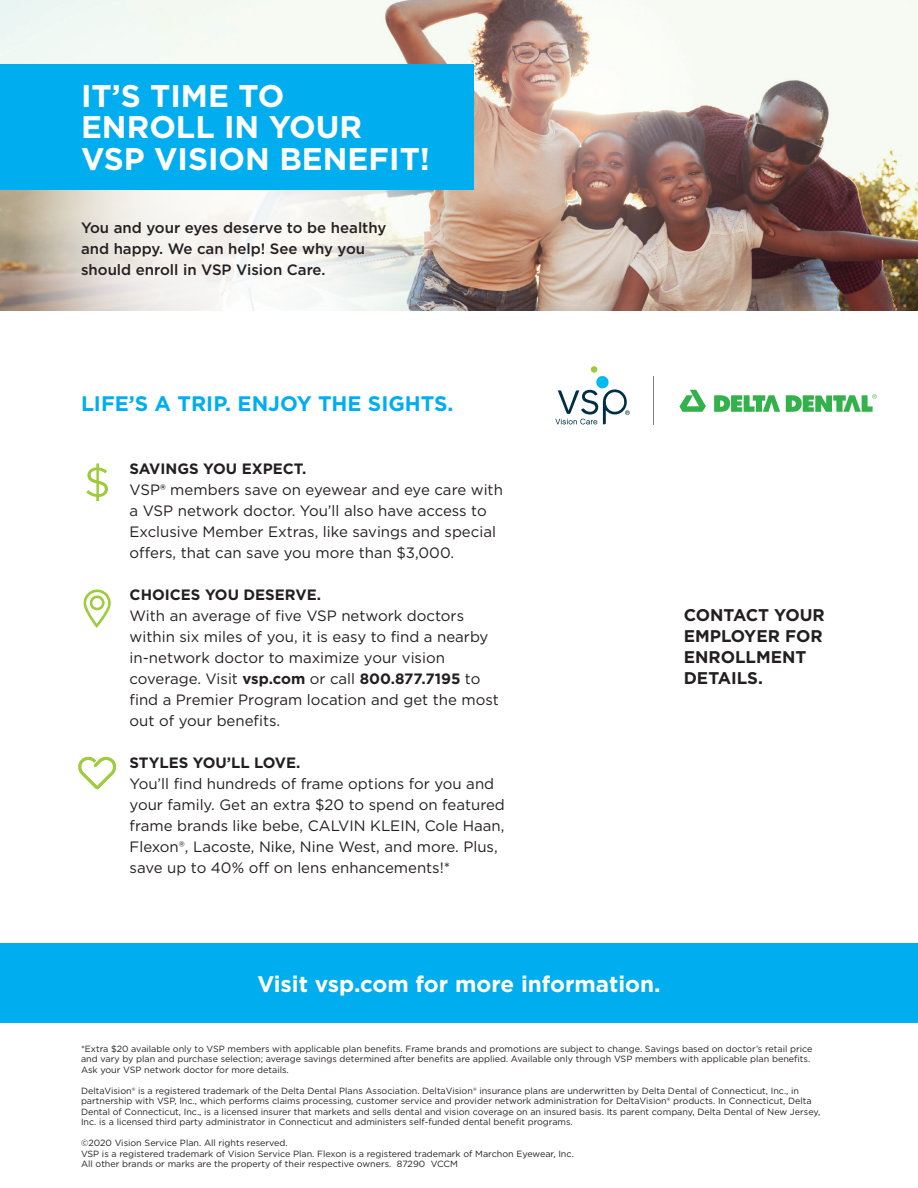
<style>
.page{position:relative;width:918px;height:1188px;background:#fff}
.page>*{position:absolute;margin:0;border:0;box-sizing:border-box;transform-origin:0 0}
.BT_VC_Heading_1{font:700 31.35px/31.5px "Gotham";color:#fff}
.VC_CTA_BAR{font:700 22.5px "Gotham";color:#fff}
.BT_VC_Heading_2{font:700 21px "Gotham";color:#00aeef}
.t1{font:700 16.95px/21px "Gotham";color:#231f20}
.BT_VC_Heading_3{font:15px/21px "Gotham";color:#231f20}
.BT_VC_body_white{font:500 15px/21px "Gotham";color:#231f20}
.BT_VC_Legal{font:9px/10.5px "Gotham";color:#231f20}
.s1{font-weight:700}
.s2{font-weight:500}
</style>
<div class="page">
<img style="left:0;top:0;width:918px;height:310px">
<svg style="left:0;top:190px;width:467px;height:121px"></svg>
<div style="left:0;top:64px;width:473px;height:126px;background:#00aeef"></div>
<div style="left:0;top:943px;width:918px;height:80px;background:#00aeef"></div>
<svg style="left:86px;top:464px;width:22px;height:37px"></svg>
<svg style="left:83px;top:589px;width:28px;height:39px"></svg>
<svg style="left:78px;top:757px;width:39px;height:32px"></svg>
<div style="left:591px;top:366px;width:7px;height:7px;background:#9ecb3a;border-radius:50%"></div>
<svg style="left:555px;top:376px;width:75px;height:48px"></svg>
<hr style="left:653px;top:376px;width:1px;height:48px;background:#808285">
<svg style="left:679px;top:390px;width:27px;height:22px"></svg>
<svg style="left:714px;top:395px;width:66px;height:17px"></svg>
<svg style="left:786px;top:394px;width:91px;height:18px"></svg>
<p class="BT_VC_Heading_1" style="left:81px;top:79px;width:351px">IT’S TIME TO<br>ENROLL IN YOUR<br>VSP VISION BENEFIT!</p>
<p class="BT_VC_body_white" style="left:81px;top:217px;width:307px">You and your eyes deserve to be healthy and happy. We can help! See why you should enroll in VSP Vision Care.</p>
<p class="BT_VC_Heading_2" style="left:81px;top:390px;width:374px">LIFE’S A TRIP. ENJOY THE SIGHTS.</p>
<p class="BT_VC_Heading_3" style="left:130px;top:458px;width:375px"><span class="s1">SAVINGS YOU EXPECT.<br></span>VSP<span class="s2">®</span> members save on eyewear and eye care with a VSP network doctor. You’ll also have access to Exclusive Member Extras, like savings and special offers, that can save you more than $3,000.</p>
<p class="BT_VC_Heading_3" style="left:130px;top:584px;width:371px"><span class="s1">CHOICES YOU DESERVE.<br></span>With an average of five VSP network doctors within six miles of you, it is easy to find a nearby in-network doctor to maximize your vision coverage. Visit <span class="s1">vsp.com</span> or call <span class="s1">800.877.7195</span> to find a Premier Program location and get the most out of your benefits.</p>
<p class="BT_VC_Heading_3" style="left:130px;top:752px;width:377px"><span class="s1">STYLES YOU’LL LOVE.<br></span>You’ll find hundreds of frame options for you and your family. Get an extra $20 to spend on featured frame brands like bebe, CALVIN KLEIN, Cole Haan, Flexon®, Lacoste, Nike, Nine West, and more. Plus, save up to 40% off on lens enhancements!*</p>
<p class="t1" style="left:684px;top:604px;width:142px">CONTACT YOUR<br>EMPLOYER FOR<br>ENROLLMENT<br>DETAILS.</p>
<p class="VC_CTA_BAR" style="left:257px;top:969px;width:405px">Visit vsp.com for more information.</p>
<p class="BT_VC_Legal" style="left:81px;top:1043px;width:733px">*Extra $20 available only to VSP members with applicable plan benefits. Frame brands and promotions are subject to change. Savings based on doctor’s retail price and vary by plan and purchase selection; average savings determined after benefits are applied. Available only through VSP members with applicable plan benefits.<br>Ask your VSP network doctor for more details.</p>
<p class="BT_VC_Legal" style="left:81px;top:1085px;width:741px">DeltaVision® is a registered trademark of the Delta Dental Plans Association. DeltaVision® insurance plans are underwritten by Delta Dental of Connecticut, Inc., in partnership with VSP, Inc., which performs claims processing, customer service and provider network administration for DeltaVision® products. In Connecticut, Delta Dental of Connecticut, Inc., is a licensed insurer that markets and sells dental and vision coverage on an insured basis. Its parent company, Delta Dental of New Jersey, Inc. is a licensed third party administrator in Connecticut and administers self-funded dental benefit programs.</p>
<p class="BT_VC_Legal" style="left:81px;top:1137px;width:494px">©2020 Vision Service Plan. All rights reserved.<br>VSP is a registered trademark of Vision Service Plan. Flexon is a registered trademark of Marchon Eyewear, Inc.<br>All other brands or marks are the property of their respective owners. 87290 VCCM</p>
</div>
